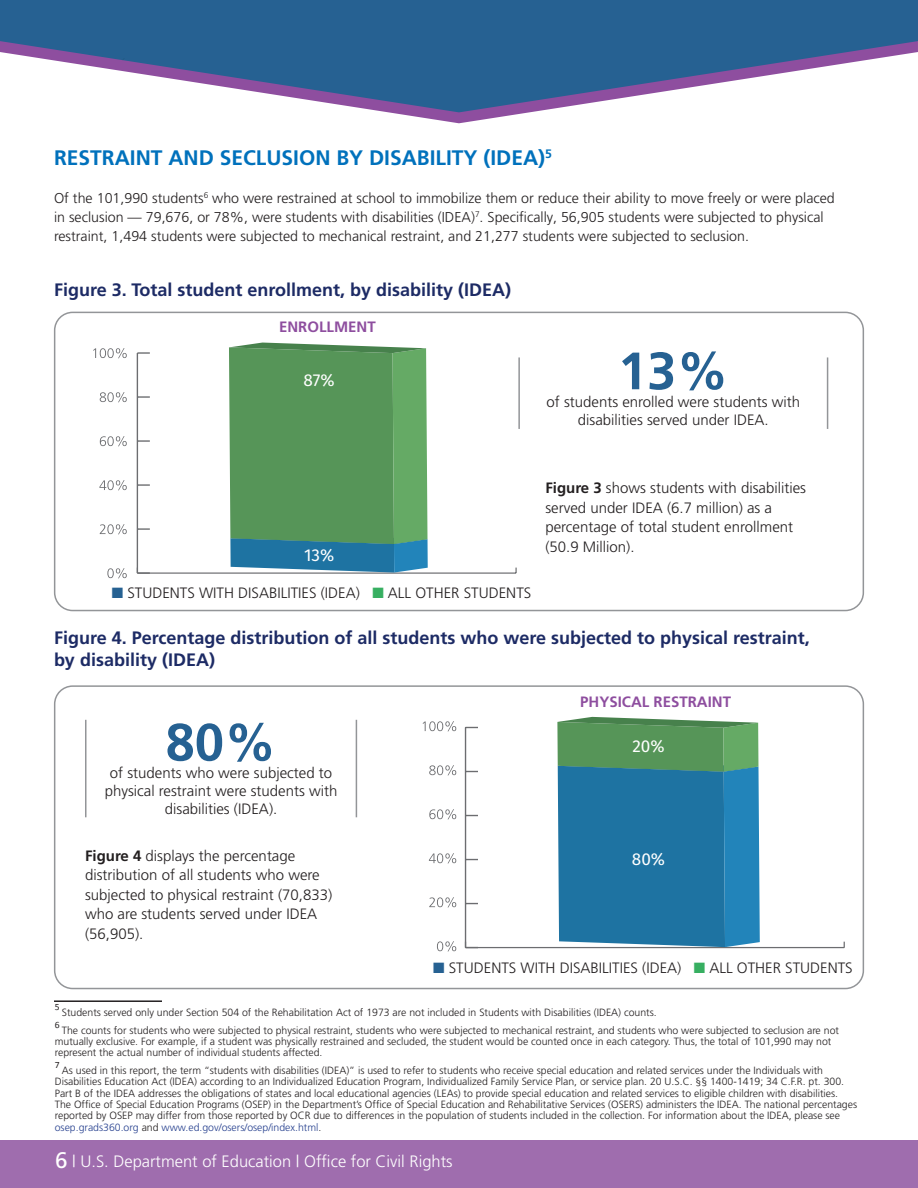
<style>
.page{position:relative;width:918px;height:1188px;background:#fff}
.page>*{position:absolute;margin:0;border:0;box-sizing:border-box;transform-origin:0 0}
.t1{font:700 52.5px "Frutiger";color:#266192}
.t2{font:700 21px "Frutiger";color:#0071bc}
.t3{font:700 18px/21.6px "Frutiger";color:#1d2b65}
.t4{font:17.25px "Fira Sans";color:#fff}
.t5{font:300 16.5px "Frutiger";color:#fff}
.t6{font:300 15px/19.5px "Frutiger";color:#231f20}
.t7{font:700 15px "Frutiger";color:#8e4e9f}
.t8{font:300 14.25px/18.8px "Frutiger";color:#231f20}
.t9{font:300 10.5px/11.4px "Frutiger";color:#231f20}
.t10{font:9.6px "Calibri";color:#231f20}
.s1{color:#266192}
.s2{color:#37af61}
.s3{font-weight:700}
.s4{color:#253f8e}
.s5{font-weight:400;font-size:22.5px}
</style>
<div class="page">
<div style="left:0;top:1140px;width:918px;height:48px;background:#9f6dae"></div>
<svg style="left:387px;top:112px;width:144px;height:11px"></svg>
<svg style="left:0;top:0;width:917px;height:112px;fill:#266192"></svg>
<svg style="left:917px;top:0;width:1px;height:53px"></svg>
<div style="left:54px;top:312px;width:810px;height:299px;border:2px solid #939598;border-radius:18px"></div>
<hr style="left:518px;top:357px;width:2px;height:72px;background:#939598">
<hr style="left:827px;top:357px;width:1px;height:72px;background:#939598">
<hr style="left:137px;top:572px;width:379px;height:2px;background:#6c6d70">
<svg style="left:107px;top:568px;width:20px;height:10px"></svg>
<svg style="left:100px;top:524px;width:27px;height:10px"></svg>
<svg style="left:99px;top:480px;width:28px;height:10px"></svg>
<svg style="left:100px;top:436px;width:27px;height:10px"></svg>
<svg style="left:100px;top:392px;width:27px;height:10px"></svg>
<svg style="left:93px;top:348px;width:34px;height:10px"></svg>
<hr style="left:137px;top:353px;width:1px;height:220px;background:#6c6d70">
<svg style="left:137px;top:568px;width:13px;height:6px"></svg>
<svg style="left:138px;top:528px;width:12px;height:2px"></svg>
<svg style="left:138px;top:484px;width:12px;height:2px"></svg>
<svg style="left:138px;top:440px;width:12px;height:2px"></svg>
<svg style="left:138px;top:396px;width:12px;height:2px"></svg>
<svg style="left:137px;top:352px;width:13px;height:2px"></svg>
<svg style="left:229px;top:343px;width:199px;height:230px;background:#569768"></svg>
<div style="left:54px;top:685px;width:810px;height:304px;border:2px solid #939598;border-radius:18px"></div>
<hr style="left:466px;top:947px;width:378px;height:1px;background:#6c6d70">
<svg style="left:437px;top:941px;width:19px;height:10px"></svg>
<svg style="left:429px;top:897px;width:27px;height:10px"></svg>
<svg style="left:429px;top:853px;width:27px;height:10px"></svg>
<svg style="left:429px;top:809px;width:27px;height:10px"></svg>
<svg style="left:429px;top:765px;width:27px;height:10px"></svg>
<svg style="left:423px;top:721px;width:33px;height:10px"></svg>
<hr style="left:465px;top:727px;width:1px;height:221px;background:#6c6d70">
<svg style="left:466px;top:942px;width:12px;height:5px"></svg>
<svg style="left:466px;top:903px;width:12px;height:1px"></svg>
<svg style="left:466px;top:859px;width:12px;height:1px"></svg>
<svg style="left:466px;top:815px;width:12px;height:1px"></svg>
<svg style="left:466px;top:771px;width:12px;height:1px"></svg>
<svg style="left:466px;top:727px;width:12px;height:1px"></svg>
<svg style="left:557px;top:717px;width:203px;height:230px;background:#328199"></svg>
<hr style="left:85px;top:720px;width:2px;height:97px;background:#939598">
<hr style="left:356px;top:720px;width:1px;height:97px;background:#939598">
<hr style="left:54px;top:1000px;width:108px;height:2px;background:#231f20">
<h2 class="t2" style="left:54px;top:145px;width:500px">RESTRAINT AND SECLUSION BY DISABILITY (IDEA)<sup>5</sup></h2>
<p class="t8" style="left:54px;top:189px;width:782px">Of the 101,990 students<sup>6</sup> who were restrained at school to immobilize them or reduce their ability to move freely or were placed in seclusion — 79,676, or 78%, were students with disabilities (IDEA)<sup>7</sup>. Specifically, 56,905 students were subjected to physical restraint, 1,494 students were subjected to mechanical restraint, and 21,277 students were subjected to seclusion.</p>
<h3 class="t3" style="left:54px;top:279px;width:459px">Figure 3. Total student enrollment, by disability (IDEA)</h3>
<h3 class="t7" style="left:279px;top:318px;width:98px">ENROLLMENT</h3>
<h3 class="t4" style="left:304px;top:367px;width:33px">87%</h3>
<h1 class="t1" style="left:618px;top:340px;width:112px">13%</h1>
<h3 class="t6" style="left:578px;top:410px;width:192px">disabilities served under IDEA.</h3>
<h3 class="t6" style="left:547px;top:392px;width:255px">of students enrolled were students with</h3>
<h3 class="t4" style="left:304px;top:541px;width:32px">13%</h3>
<h3 class="t6" style="left:112px;top:583px;width:421px"><span class="s1">■</span> STUDENTS WITH DISABILITIES (IDEA) <span class="s2">■</span> ALL OTHER STUDENTS</h3>
<h3 class="t6" style="left:545px;top:478px;width:262px"><span class="s3">Figure 3</span> shows students with disabilities served under IDEA (6.7 million) as a percentage of total student enrollment</h3>
<h3 class="t6" style="left:545px;top:537px;width:91px">(50.9 Million).</h3>
<h3 class="t3" style="left:54px;top:627px;width:757px">Figure 4. Percentage distribution of all students who were subjected to physical restraint, by disability (IDEA)</h3>
<h1 class="t1" style="left:166px;top:712px;width:112px">80%</h1>
<h3 class="t6" style="left:105px;top:782px;width:234px;line-height:18px;text-align:center">physical restraint were students with disabilities (IDEA).</h3>
<h3 class="t6" style="left:110px;top:763px;width:224px">of students who were subjected to</h3>
<h3 class="t7" style="left:580px;top:693px;width:152px">PHYSICAL RESTRAINT</h3>
<h3 class="t4" style="left:632px;top:733px;width:34px">20%</h3>
<h3 class="t6" style="left:85px;top:846px;width:212px"><span class="s3">Figure 4</span> displays the percentage</h3>
<h3 class="t4" style="left:632px;top:846px;width:35px">80%</h3>
<h3 class="t6" style="left:85px;top:866px;width:249px">distribution of all students who were subjected to physical restraint (70,833) who are students served under IDEA (56,905).</h3>
<h3 class="t6" style="left:433px;top:958px;width:421px"><span class="s1">■</span> STUDENTS WITH DISABILITIES (IDEA) <span class="s2">■</span> ALL OTHER STUDENTS</h3>
<p class="t10" style="left:55px;top:1001px;width:6px">5</p>
<p class="t9" style="left:62px;top:1006px;width:596px">Students served only under Section 504 of the Rehabilitation Act of 1973 are not included in Students with Disabilities (IDEA) counts.</p>
<p class="t10" style="left:55px;top:1019px;width:6px">6</p>
<p class="t9" style="left:55px;top:1024px;width:786px;text-indent:7px">The counts for students who were subjected to physical restraint, students who were subjected to mechanical restraint, and students who were subjected to seclusion are not mutually exclusive. For example, if a student was physically restrained and secluded, the student would be counted once in each category. Thus, the total of 101,990 may not represent the actual number of individual students affected.</p>
<p class="t10" style="left:55px;top:1059px;width:6px">7</p>
<p class="t9" style="left:55px;top:1065px;width:804px;text-indent:7px">As used in this report, the term “students with disabilities (IDEA)” is used to refer to students who receive special education and related services under the Individuals with Disabilities Education Act (IDEA) according to an Individualized Education Program, Individualized Family Service Plan, or service plan. 20 U.S.C. §§ 1400-1419; 34 C.F.R. pt. 300.<br>Part B of the IDEA addresses the obligations of states and local educational agencies (LEAs) to provide special education and related services to eligible children with disabilities.<br>The Office of Special Education Programs (OSEP) in the Department’s Office of Special Education and Rehabilitative Services (OSERS) administers the IDEA. The national percentages reported by OSEP may differ from those reported by OCR due to differences in the population of students included in the collection. For information about the IDEA, please see <span class="s4">osep.grads360.org</span> and <span class="s4">www.ed.gov/osers/osep/index.html</span>.</p>
<h3 class="t5" style="left:55px;top:1152px;width:399px"><span class="s5">6</span> | U.S. Department of Education | Office for Civil Rights</h3>
</div>
